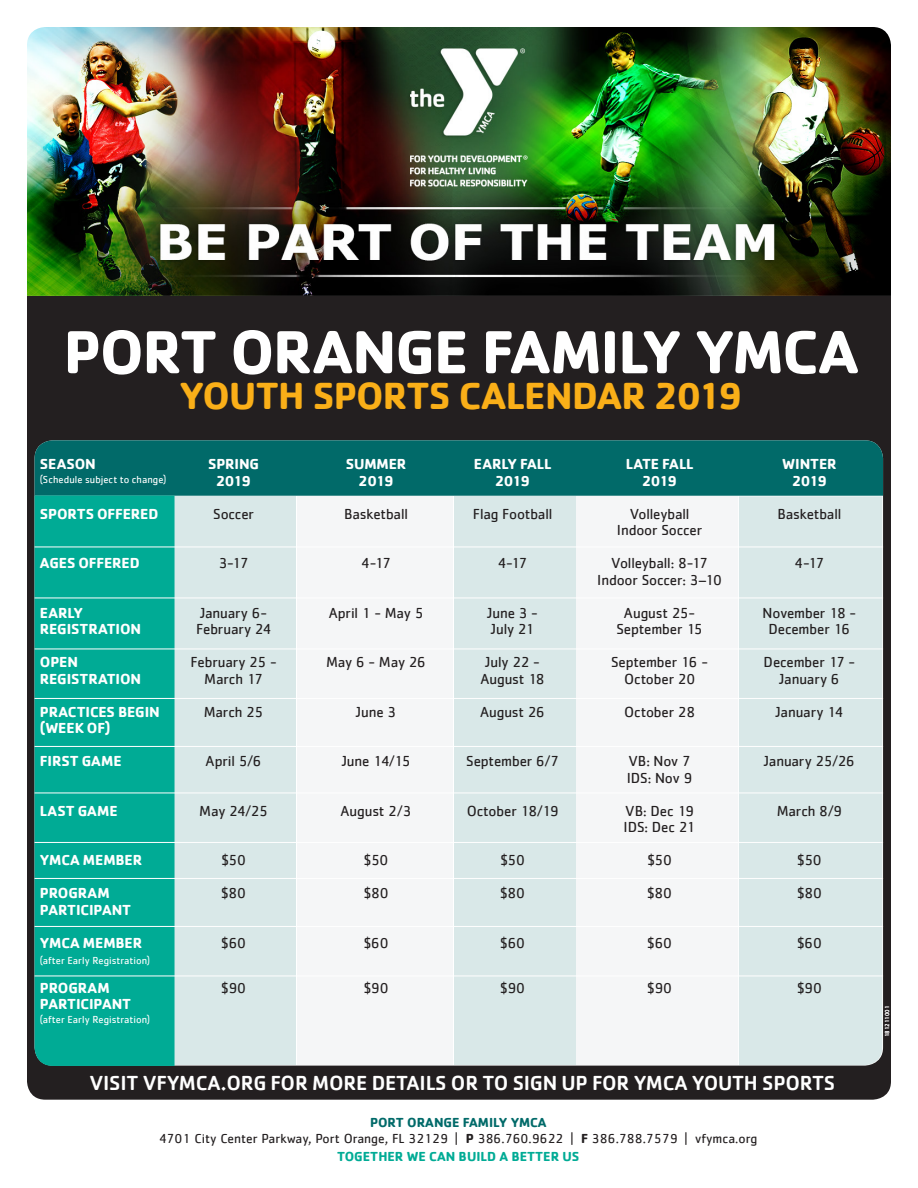
<style>
.page{position:relative;width:918px;height:1188px;background:#fff}
.page>*{position:absolute;margin:0;border:0;box-sizing:border-box;transform-origin:0 0}
.Heder-Cachet_bold{font:700 63px "Cachet";letter-spacing:-.025em;color:#fff}
.Heder-Cachet_bold-2{font:700 39px "Cachet";letter-spacing:-.02em;color:#faaf18}
.Subhed-Cachet_med{font:500 21px "Cachet";letter-spacing:-.01em;color:#fff}
.Cachet_body{font:15px "Cachet";letter-spacing:-.01em;color:#231f20}
.Cachet_body-2{font:700 15px "Cachet";letter-spacing:-.005em;color:#fff}
.Cachet_body-3{font:13.5px "Cachet";color:#231f20}
.Cachet_body-4{font:700 13.5px "Cachet";color:#00ab95}
.Cachet_body-5{font:700 13.5px "Cachet";color:#016a69}
.Cachet_body-6{font:10.5px "Cachet";letter-spacing:.005em;color:#fff}
.Body-Verdana{font:6px "Cachet";color:#fff}
.s1{font-weight:700}
</style>
<div class="page">
<div style="left:27px;top:279px;width:864px;height:821px;background:#231f20;border-radius:18px"></div>
<img style="left:27px;top:27px;width:864px;height:269px">
<div style="left:739px;top:496px;width:143px;height:569px;background:#d9e8e8"></div>
<div style="left:175px;top:496px;width:121px;height:569px;background:#d9e8e8"></div>
<div style="left:297px;top:496px;width:156px;height:569px;background:#f5f6f7"></div>
<div style="left:576px;top:496px;width:162px;height:569px;background:#f5f6f7"></div>
<div style="left:454px;top:496px;width:121px;height:569px;background:#d9e8e8"></div>
<div style="left:35px;top:440px;width:848px;height:56px;background:#016a69"></div>
<div style="left:35px;top:496px;width:140px;height:570px;background:#00ab95"></div>
<hr style="left:35px;top:547px;width:848px;height:1px;background:#fff">
<hr style="left:35px;top:598px;width:848px;height:1px;background:#fff">
<hr style="left:35px;top:649px;width:848px;height:1px;background:#fff">
<hr style="left:35px;top:698px;width:848px;height:1px;background:#fff">
<hr style="left:35px;top:746px;width:848px;height:1px;background:#fff">
<hr style="left:35px;top:793px;width:848px;height:1px;background:#fff">
<hr style="left:35px;top:842px;width:848px;height:1px;background:#fff">
<hr style="left:35px;top:878px;width:848px;height:1px;background:#fff">
<hr style="left:35px;top:926px;width:848px;height:1px;background:#fff">
<hr style="left:35px;top:976px;width:848px;height:1px;background:#fff">
<p class="Heder-Cachet_bold" style="left:63px;top:311px;width:797px">PORT ORANGE FAMILY YMCA</p>
<p class="Heder-Cachet_bold-2" style="left:179px;top:371px;width:565px">YOUTH SPORTS CALENDAR 2019</p>
<p class="Cachet_body-2" style="left:40px;top:455px;width:57px">SEASON</p>
<p class="Cachet_body-2" style="left:208px;top:455px;width:52px">SPRING</p>
<p class="Cachet_body-2" style="left:346px;top:455px;width:62px">SUMMER</p>
<p class="Cachet_body-2" style="left:474px;top:455px;width:79px">EARLY FALL</p>
<p class="Cachet_body-2" style="left:626px;top:455px;width:69px">LATE FALL</p>
<p class="Cachet_body-2" style="left:782px;top:455px;width:56px">WINTER</p>
<p class="Cachet_body-6" style="left:40px;top:473px;width:128px">(Schedule subject to change)</p>
<p class="Cachet_body-2" style="left:216px;top:471px;width:36px">2019</p>
<p class="Cachet_body-2" style="left:359px;top:471px;width:36px">2019</p>
<p class="Cachet_body-2" style="left:495px;top:471px;width:36px">2019</p>
<p class="Cachet_body-2" style="left:642px;top:471px;width:36px">2019</p>
<p class="Cachet_body-2" style="left:792px;top:471px;width:36px">2019</p>
<p class="Cachet_body-2" style="left:40px;top:504px;width:120px">SPORTS OFFERED</p>
<p class="Cachet_body" style="left:213px;top:505px;width:42px">Soccer</p>
<p class="Cachet_body" style="left:344px;top:505px;width:65px">Basketball</p>
<p class="Cachet_body" style="left:473px;top:505px;width:81px">Flag Football</p>
<p class="Cachet_body" style="left:630px;top:505px;width:61px">Volleyball</p>
<p class="Cachet_body" style="left:778px;top:505px;width:65px">Basketball</p>
<p class="Cachet_body" style="left:617px;top:522px;width:87px">Indoor Soccer</p>
<p class="Cachet_body-2" style="left:40px;top:554px;width:101px">AGES OFFERED</p>
<p class="Cachet_body" style="left:219px;top:555px;width:31px">3-17</p>
<p class="Cachet_body" style="left:361px;top:555px;width:31px">4-17</p>
<p class="Cachet_body" style="left:498px;top:555px;width:31px">4-17</p>
<p class="Cachet_body" style="left:611px;top:555px;width:98px">Volleyball: 8-17</p>
<p class="Cachet_body" style="left:795px;top:555px;width:31px">4-17</p>
<p class="Cachet_body" style="left:597px;top:571px;width:126px">Indoor Soccer: 3–10</p>
<p class="Cachet_body-2" style="left:40px;top:603px;width:44px">EARLY</p>
<p class="Cachet_body" style="left:200px;top:604px;width:68px">January 6-</p>
<p class="Cachet_body" style="left:329px;top:604px;width:96px">April 1 - May 5</p>
<p class="Cachet_body" style="left:487px;top:604px;width:52px">June 3 -</p>
<p class="Cachet_body" style="left:624px;top:604px;width:73px">August 25-</p>
<p class="Cachet_body" style="left:763px;top:604px;width:95px">November 18 -</p>
<p class="Cachet_body-2" style="left:40px;top:620px;width:103px">REGISTRATION</p>
<p class="Cachet_body" style="left:196px;top:621px;width:77px">February 24</p>
<p class="Cachet_body" style="left:491px;top:621px;width:45px">July 21</p>
<p class="Cachet_body" style="left:616px;top:621px;width:88px">September 15</p>
<p class="Cachet_body" style="left:769px;top:621px;width:83px">December 16</p>
<p class="Cachet_body-2" style="left:40px;top:653px;width:40px">OPEN</p>
<p class="Cachet_body" style="left:190px;top:654px;width:88px">February 25 -</p>
<p class="Cachet_body" style="left:326px;top:654px;width:101px">May 6 - May 26</p>
<p class="Cachet_body" style="left:485px;top:654px;width:56px">July 22 -</p>
<p class="Cachet_body" style="left:611px;top:654px;width:99px">September 16 -</p>
<p class="Cachet_body" style="left:764px;top:654px;width:93px">December 17 -</p>
<p class="Cachet_body-2" style="left:40px;top:669px;width:103px">REGISTRATION</p>
<p class="Cachet_body" style="left:204px;top:670px;width:60px">March 17</p>
<p class="Cachet_body" style="left:480px;top:670px;width:66px">August 18</p>
<p class="Cachet_body" style="left:624px;top:670px;width:73px">October 20</p>
<p class="Cachet_body" style="left:779px;top:670px;width:62px">January 6</p>
<p class="Cachet_body-2" style="left:40px;top:702px;width:121px">PRACTICES BEGIN</p>
<p class="Cachet_body" style="left:204px;top:703px;width:61px">March 25</p>
<p class="Cachet_body" style="left:356px;top:703px;width:42px">June 3</p>
<p class="Cachet_body" style="left:480px;top:703px;width:66px">August 26</p>
<p class="Cachet_body" style="left:624px;top:703px;width:73px">October 28</p>
<p class="Cachet_body" style="left:776px;top:703px;width:69px">January 14</p>
<p class="Cachet_body-2" style="left:40px;top:719px;width:72px">(WEEK OF)</p>
<p class="Cachet_body-2" style="left:40px;top:752px;width:83px">FIRST GAME</p>
<p class="Cachet_body" style="left:206px;top:753px;width:57px">April 5/6</p>
<p class="Cachet_body" style="left:342px;top:753px;width:70px">June 14/15</p>
<p class="Cachet_body" style="left:466px;top:753px;width:94px">September 6/7</p>
<p class="Cachet_body" style="left:628px;top:753px;width:64px">VB: Nov 7</p>
<p class="Cachet_body" style="left:764px;top:753px;width:93px">January 25/26</p>
<p class="Cachet_body" style="left:627px;top:769px;width:67px">IDS: Nov 9</p>
<p class="Cachet_body-2" style="left:40px;top:801px;width:79px">LAST GAME</p>
<p class="Cachet_body" style="left:199px;top:802px;width:70px">May 24/25</p>
<p class="Cachet_body" style="left:341px;top:802px;width:73px">August 2/3</p>
<p class="Cachet_body" style="left:467px;top:802px;width:93px">October 18/19</p>
<p class="Cachet_body" style="left:625px;top:802px;width:70px">VB: Dec 19</p>
<p class="Cachet_body" style="left:777px;top:802px;width:67px">March 8/9</p>
<p class="Cachet_body" style="left:624px;top:819px;width:73px">IDS: Dec 21</p>
<p class="Cachet_body-2" style="left:40px;top:851px;width:104px">YMCA MEMBER</p>
<p class="Cachet_body" style="left:221px;top:852px;width:26px">$50</p>
<p class="Cachet_body" style="left:364px;top:852px;width:26px">$50</p>
<p class="Cachet_body" style="left:500px;top:852px;width:26px">$50</p>
<p class="Cachet_body" style="left:647px;top:852px;width:26px">$50</p>
<p class="Cachet_body" style="left:797px;top:852px;width:26px">$50</p>
<p class="Cachet_body-2" style="left:40px;top:884px;width:71px">PROGRAM</p>
<p class="Cachet_body" style="left:221px;top:885px;width:26px">$80</p>
<p class="Cachet_body" style="left:364px;top:885px;width:26px">$80</p>
<p class="Cachet_body" style="left:500px;top:885px;width:26px">$80</p>
<p class="Cachet_body" style="left:647px;top:885px;width:26px">$80</p>
<p class="Cachet_body" style="left:797px;top:885px;width:26px">$80</p>
<p class="Cachet_body-2" style="left:40px;top:900px;width:93px">PARTICIPANT</p>
<p class="Cachet_body-2" style="left:40px;top:933px;width:104px">YMCA MEMBER</p>
<p class="Cachet_body" style="left:221px;top:934px;width:26px">$60</p>
<p class="Cachet_body" style="left:364px;top:934px;width:26px">$60</p>
<p class="Cachet_body" style="left:500px;top:934px;width:26px">$60</p>
<p class="Cachet_body" style="left:647px;top:934px;width:26px">$60</p>
<p class="Cachet_body" style="left:797px;top:934px;width:26px">$60</p>
<p class="Cachet_body-6" style="left:40px;top:955px;width:112px">(after Early Registration)</p>
<p class="Cachet_body-2" style="left:40px;top:978px;width:71px">PROGRAM</p>
<p class="Cachet_body" style="left:221px;top:979px;width:26px">$90</p>
<p class="Cachet_body" style="left:364px;top:979px;width:26px">$90</p>
<p class="Cachet_body" style="left:500px;top:979px;width:26px">$90</p>
<p class="Cachet_body" style="left:647px;top:979px;width:26px">$90</p>
<p class="Cachet_body" style="left:797px;top:979px;width:26px">$90</p>
<p class="Cachet_body-2" style="left:40px;top:995px;width:93px">PARTICIPANT</p>
<p class="Cachet_body-6" style="left:40px;top:1013px;width:112px">(after Early Registration)</p>
<p class="Subhed-Cachet_med" style="left:89px;top:1070px;width:747px">VISIT VFYMCA.ORG FOR MORE DETAILS OR TO SIGN UP FOR YMCA YOUTH SPORTS</p>
<p class="Cachet_body-5" style="left:370px;top:1113px;width:178px">PORT ORANGE FAMILY YMCA</p>
<p class="Cachet_body-3" style="left:159px;top:1131px;width:600px">4701 City Center Parkway, Port Orange, FL 32129 | <span class="s1">P</span> 386.760.9622 | <span class="s1">F</span> 386.788.7579 | vfymca.org</p>
<p class="Cachet_body-4" style="left:337px;top:1148px;width:244px">TOGETHER WE CAN BUILD A BETTER US</p>
<p class="Body-Verdana" style="left:884px;top:1037px;width:33px;rotate:-90deg">181211001</p>
</div>
